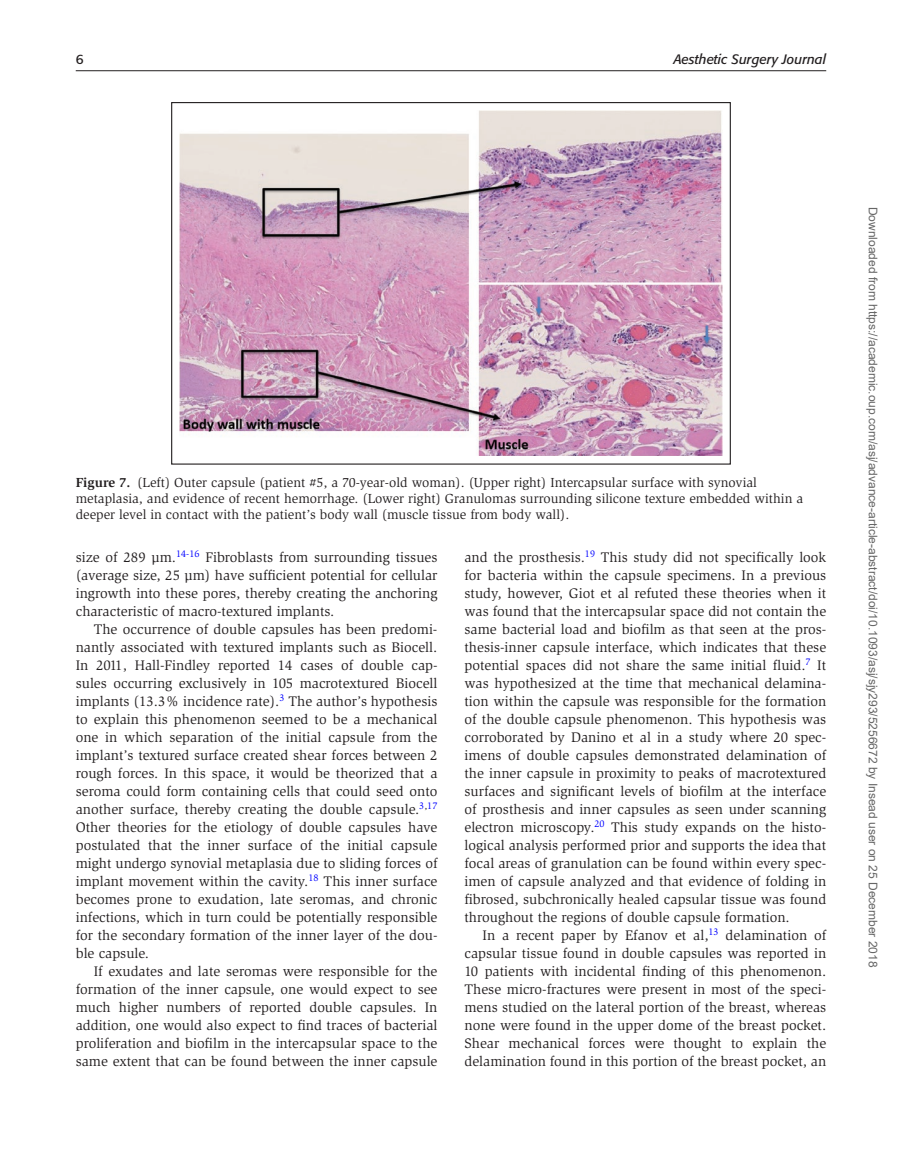
<style>
.page{position:relative;width:902px;height:1174px;background:#fff}
.page>*{position:absolute;margin:0;border:0;box-sizing:border-box;transform-origin:0 0}
.t1{font:14.25px/18px "Slimbach Std";color:#231f20;text-align:justify}
.t2{font:13.5px/15.8px "Slimbach Std";color:#231f20}
.t3{font:italic 13.5px "Formata";color:#231f20}
.t4{font:13.5px "Formata";color:#231f20}
.t5{font:12px "Arial";color:#666}
.s1{font-weight:700}
</style>
<div class="page">
<hr style="left:76px;top:70px;width:750px;height:1px;background:#231f20">
<img style="left:180px;top:111px;width:542px;height:345px">
<p class="t4" style="left:76px;top:51px;width:9px">6</p>
<p class="t3" style="left:673px;top:51px;width:154px">Aesthetic Surgery Journal</p>
<p class="t2" style="left:76px;top:475px;width:728px"><span class="s1">Figure 7.</span> (Left) Outer capsule (patient #5, a 70-year-old woman). (Upper right) Intercapsular surface with synovial metaplasia, and evidence of recent hemorrhage. (Lower right) Granulomas surrounding silicone texture embedded within a deeper level in contact with the patient’s body wall (muscle tissue from body wall).</p>
<p class="t1" style="left:76px;top:548px;width:363px">size of 289 μm.<sup>14-16</sup> Fibroblasts from surrounding tissues (average size, 25 μm) have sufficient potential for cellular ingrowth into these pores, thereby creating the anchoring characteristic of macro-textured implants.</p>
<p class="t1" style="left:76px;top:620px;width:363px;text-indent:18px">The occurrence of double capsules has been predomi&shy;nantly associated with textured implants such as Biocell.<br>In 2011, Hall-Findley reported 14 cases of double cap&shy;sules occurring exclusively in 105 macrotextured Biocell implants (13.3% incidence rate).<sup>3</sup> The author’s hypothesis to explain this phenomenon seemed to be a mechanical one in which separation of the initial capsule from the implant’s textured surface created shear forces between 2 rough forces. In this space, it would be theorized that a seroma could form containing cells that could seed onto another surface, thereby creating the double capsule.<sup>3</sup><sup>,</sup><sup>17<br></sup>Other theories for the etiology of double capsules have postulated that the inner surface of the initial capsule might undergo synovial metaplasia due to sliding forces of implant movement within the cavity.<sup>18</sup> This inner surface becomes prone to exudation, late seromas, and chronic infections, which in turn could be potentially responsible for the secondary formation of the inner layer of the dou&shy;ble capsule.</p>
<p class="t1" style="left:76px;top:962px;width:363px;text-indent:18px">If exudates and late seromas were responsible for the formation of the inner capsule, one would expect to see much higher numbers of reported double capsules. In addition, one would also expect to find traces of bacterial proliferation and biofilm in the intercapsular space to the same extent that can be found between the inner capsule</p>
<p class="t1" style="left:464px;top:548px;width:363px">and the prosthesis.<sup>19</sup> This study did not specifically look for bacteria within the capsule specimens. In a previous study, however, Giot et al refuted these theories when it was found that the intercapsular space did not contain the same bacterial load and biofilm as that seen at the pros&shy;thesis-inner capsule interface, which indicates that these potential spaces did not share the same initial fluid.<sup>7</sup> It was hypothesized at the time that mechanical delamina&shy;tion within the capsule was responsible for the formation of the double capsule phenomenon. This hypothesis was corroborated by Danino et al in a study where 20 spec&shy;imens of double capsules demonstrated delamination of the inner capsule in proximity to peaks of macrotextured surfaces and significant levels of biofilm at the interface of prosthesis and inner capsules as seen under scanning electron microscopy.<sup>20</sup> This study expands on the histo&shy;logical analysis performed prior and supports the idea that focal areas of granulation can be found within every spec&shy;imen of capsule analyzed and that evidence of folding in fibrosed, subchronically healed capsular tissue was found throughout the regions of double capsule formation.</p>
<p class="t1" style="left:464px;top:926px;width:363px;text-indent:18px">In a recent paper by Efanov et al,<sup>13</sup> delamination of capsular tissue found in double capsules was reported in 10 patients with incidental finding of this phenomenon.<br>These micro-fractures were present in most of the speci&shy;mens studied on the lateral portion of the breast, whereas none were found in the upper dome of the breast pocket.<br>Shear mechanical forces were thought to explain the delamination found in this portion of the breast pocket, an</p>
<p class="t5" style="left:877px;top:206px;width:762px;rotate:90deg">Downloaded from https://academic.oup.com/asj/advance-article-abstract/doi/10.1093/asj/sjy293/5256672 by Insead user on 25 December 2018</p>
</div>
